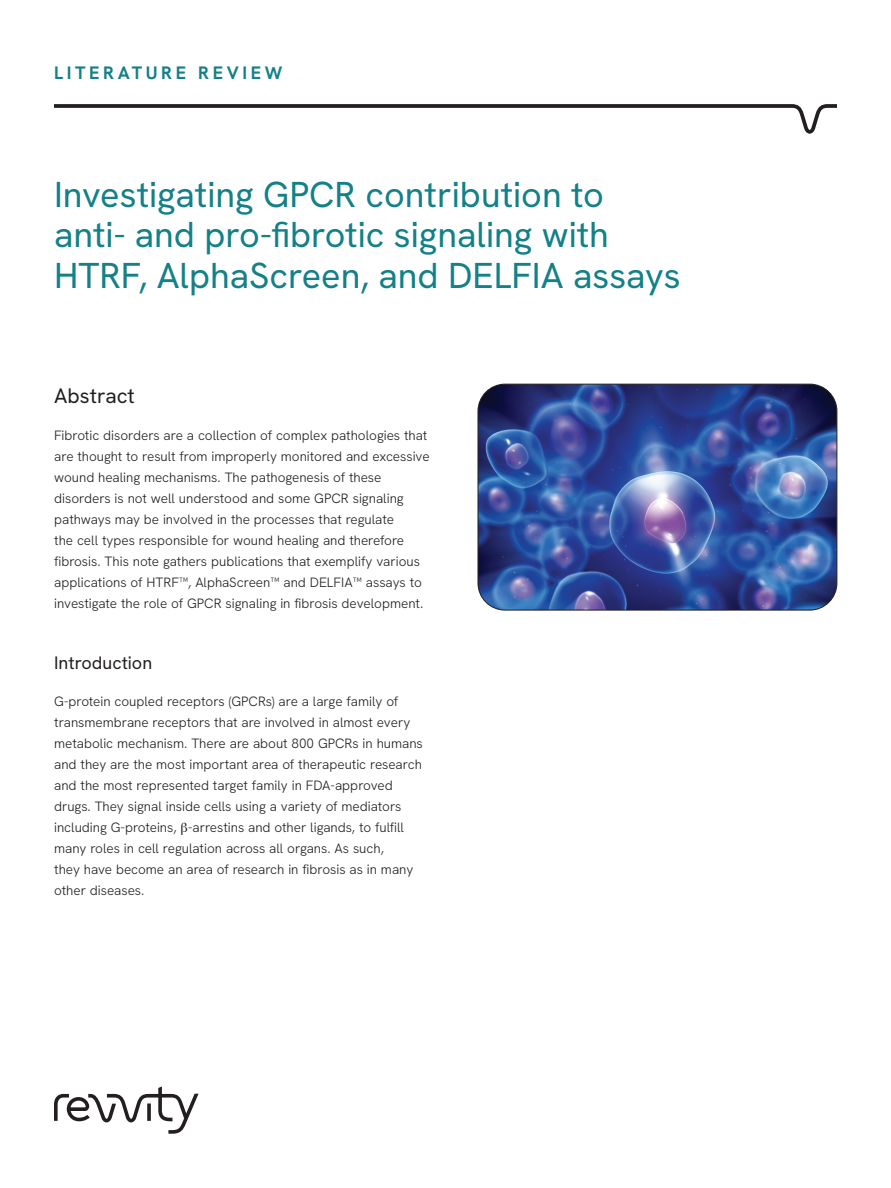
<style>
.page{position:relative;width:891px;height:1188px;background:#fff}
.page>*{position:absolute;margin:0;border:0;box-sizing:border-box;transform-origin:0 0}
.Intro_head{font:36px/40.5px "Hanken Grotesk";color:#148087}
.Intro_Subhead{font:21px "Hanken Grotesk";color:#231f20}
.Band_Text{font:700 18px "Hanken Grotesk";letter-spacing:.2em;color:#148087}
.Sub_Head{font:18px "Hanken Grotesk";color:#231f20}
.Body_Copy{font:300 13.5px/21px "Hanken Grotesk";color:#231f20}
</style>
<div class="page">
<svg style="left:54px;top:104px;width:783px;height:30px"></svg>
<svg style="left:54px;top:1086px;width:145px;height:48px"></svg>
<img style="left:478px;top:384px;width:359px;height:226px">
<div style="left:478px;top:384px;width:359px;height:226px;border:1px solid #231f20;border-radius:27px"></div>
<p class="Band_Text" style="left:54px;top:61px;width:230px">LITERATURE REVIEW</p>
<p class="Intro_head" style="left:54px;top:173px;width:628px">Investigating GPCR contribution to anti- and pro-fibrotic signaling with<br>HTRF, AlphaScreen, and DELFIA assays</p>
<p class="Intro_Subhead" style="left:54px;top:382px;width:82px">Abstract</p>
<p class="Body_Copy" style="left:54px;top:425px;width:377px">Fibrotic disorders are a collection of complex pathologies that are thought to result from improperly monitored and excessive wound healing mechanisms. The pathogenesis of these disorders is not well understood and some GPCR signaling pathways may be involved in the processes that regulate<br>the cell types responsible for wound healing and therefore fibrosis. This note gathers publications that exemplify various applications of HTRF™, AlphaScreen™ and DELFIA™ assays to investigate the role of GPCR signaling in fibrosis development.</p>
<p class="Sub_Head" style="left:54px;top:651px;width:99px">Introduction</p>
<p class="Body_Copy" style="left:54px;top:691px;width:370px">G-protein coupled receptors (GPCRs) are a large family of transmembrane receptors that are involved in almost every metabolic mechanism. There are about 800 GPCRs in humans and they are the most important area of therapeutic research and the most represented target family in FDA-approved drugs. They signal inside cells using a variety of mediators including G-proteins, -arrestins and other ligands, to fulfill many roles in cell regulation across all organs. As such,<br>they have become an area of research in fibrosis as in many other diseases.</p>
</div>
